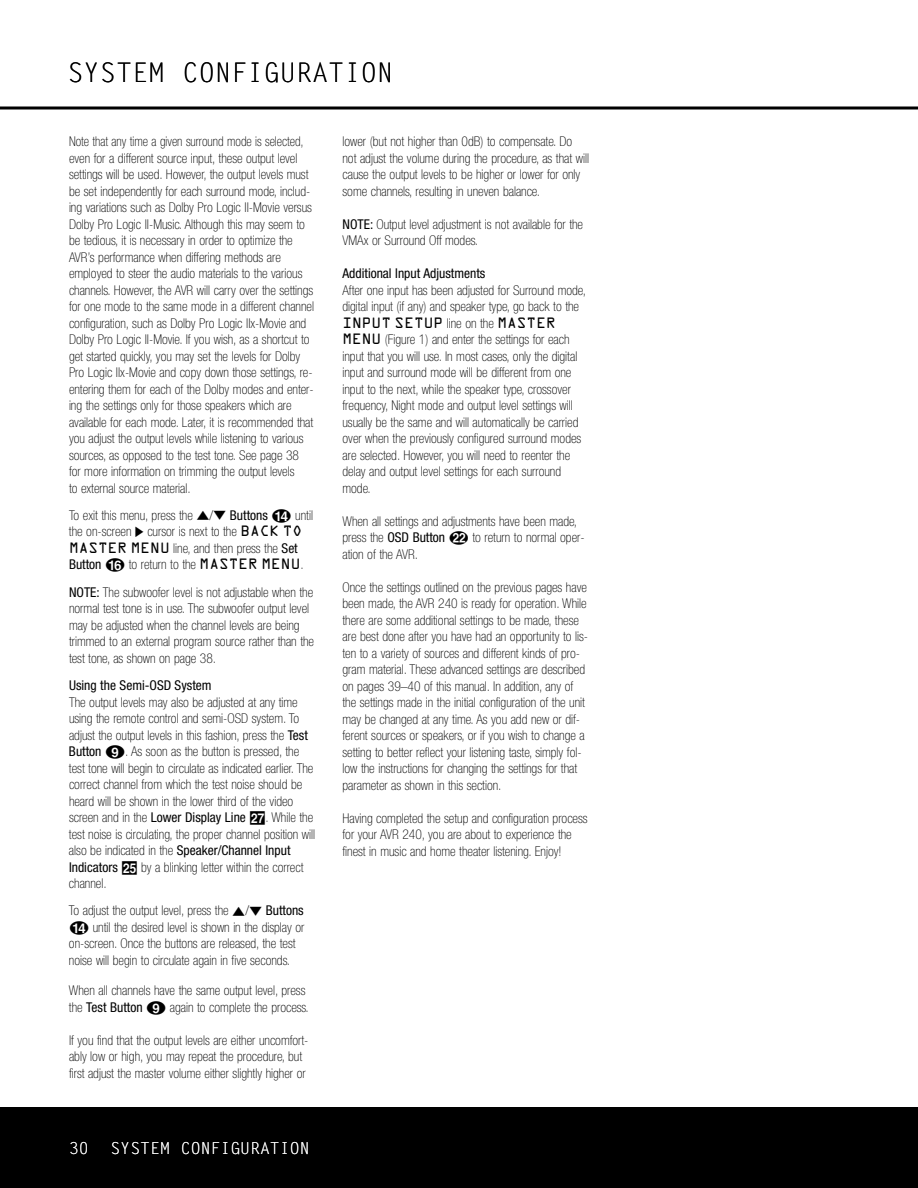
<style>
.page{position:relative;width:918px;height:1188px;background:#fff}
.page>*{position:absolute;margin:0;border:0;box-sizing:border-box;transform-origin:0 0}
.t1{font:27px "Letter Gothic";color:#000}
.t2{font:16.5px "Letter Gothic";color:#fff}
.t3{font:100 condensed 13.5px/16.5px "Helvetica Neue";color:#000}
.t4{font:100 condensed 13.5px/16.5px "Helvetica Neue";color:#000;scale:.96 1}
.t5{font:condensed 13.5px "Helvetica Neue";color:#000}
.t6{font:13.5px "OCRA";color:#000}
.s1{font-family:"Sym Dot Sqr Font";font-weight:400;font-stretch:normal;font-size:9px}
.s2{font-weight:400}
.s3{font-family:"Sym Dot Sqr Font";font-weight:400;font-stretch:normal}
.s4{font-family:"Sym Dot Sqr Font";font-weight:400;font-stretch:normal;font-size:10.5px}
.s5{font-family:"OCRA";font-weight:400;font-stretch:normal}
.s6{font-family:"Harman Quad Num";font-weight:400;font-stretch:normal}
.s7{font-family:"Helvetica Neue";font-weight:100;font-stretch:condensed}
</style>
<div class="page">
<svg style="left:0;top:106px;width:918px;height:4px"></svg>
<div style="left:0;top:1107px;width:918px;height:81px;background:#000"></div>
<h1 class="t1" style="left:68px;top:60px;width:327px">SYSTEM CONFIGURATION</h1>
<p class="t4" style="left:69px;top:134px;width:257px">Note that any time a given surround mode is selected, even for a different source input, these output level settings will be used. However, the output levels must be set independently for each surround mode, includ&shy;ing variations such as Dolby Pro Logic II-Movie versus Dolby Pro Logic II-Music. Although this may seem to be tedious, it is necessary in order to optimize the AVR’s performance when differing methods are employed to steer the audio materials to the various channels. However, the AVR will carry over the settings for one mode to the same mode in a different channel configuration, such as Dolby Pro Logic IIx-Movie and Dolby Pro Logic II-Movie. If you wish, as a shortcut to get started quickly, you may set the levels for Dolby Pro Logic IIx-Movie and copy down those settings, re&shy;entering them for each of the Dolby modes and enter&shy;ing the settings only for those speakers which are available for each mode. Later, it is recommended that you adjust the output levels while listening to various sources, as opposed to the test tone. See page 38 for more information on trimming the output levels<br>to external source material.</p>
<p class="t3" style="left:69px;top:508px;width:246px">To exit this menu, press the <span class="s1">⁄</span>/<span class="s1">¤</span> <span class="s2">Buttons</span> <span class="s3">N</span> until</p>
<p class="t3" style="left:69px;top:525px;width:235px">the on-screen <span class="s4">›</span> cursor is next to the <span class="s5">BACK TO</span></p>
<p class="t3" style="left:131px;top:541px;width:168px"><span class="s5">MENU</span> line, and then press the <span class="s2">Set</span></p>
<p class="t3" style="left:69px;top:558px;width:236px"><span class="s2">Button</span> <span class="s3">P</span> to return to the <span class="s5">MASTER MENU</span>.</p>
<p class="t3" style="left:69px;top:585px;width:247px"><span class="s2">NOTE:</span> The subwoofer level is not adjustable when the normal test tone is in use. The subwoofer output level may be adjusted when the channel levels are being trimmed to an external program source rather than the test tone, as shown on page 38.</p>
<p class="t5" style="left:69px;top:680px;width:144px">Using the Semi-OSD System</p>
<p class="t3" style="left:69px;top:695px;width:248px">The output levels may also be adjusted at any time using the remote control and semi-OSD system. To adjust the output levels in this fashion, press the <span class="s2">Test Button</span> <span class="s3">I</span>. As soon as the button is pressed, the test tone will begin to circulate as indicated earlier. The correct channel from which the test noise should be heard will be shown in the lower third of the video screen and in the <span class="s2">Lower Display Line</span> <span class="s6">Q</span>. While the test noise is circulating, the proper channel position will also be indicated in the <span class="s2">Speaker/Channel Input Indicators</span> <span class="s6">O</span> by a blinking letter within the correct channel.</p>
<p class="t3" style="left:69px;top:903px;width:237px">To adjust the output level, press the <span class="s1">⁄</span>/<span class="s1">¤</span> <span class="s2">Buttons </span><span class="s3">N</span> until the desired level is shown in the display or on-screen. Once the buttons are released, the test noise will begin to circulate again in five seconds.</p>
<p class="t3" style="left:69px;top:983px;width:241px">When all channels have the same output level, press the <span class="s2">Test Button</span> <span class="s3">I</span> again to complete the process.</p>
<p class="t3" style="left:69px;top:1033px;width:241px">If you find that the output levels are either uncomfort&shy;ably low or high, you may repeat the procedure, but first adjust the master volume either slightly higher or</p>
<p class="t2" style="left:69px;top:1141px;width:21px">30</p>
<p class="t2" style="left:111px;top:1141px;width:200px">SYSTEM CONFIGURATION</p>
<p class="t3" style="left:342px;top:134px;width:248px">lower (but not higher than 0dB) to compensate. Do not adjust the volume during the procedure, as that will cause the output levels to be higher or lower for only some channels, resulting in uneven balance.</p>
<p class="t3" style="left:342px;top:217px;width:242px"><span class="s2">NOTE:</span> Output level adjustment is not available for the<br>VMAx or Surround Off modes.</p>
<p class="t5" style="left:342px;top:269px;width:144px">Additional Input Adjustments</p>
<p class="t3" style="left:342px;top:283px;width:245px">After one input has been adjusted for Surround mode, digital input (if any) and speaker type, go back to the</p>
<p class="t6" style="left:342px;top:317px;width:215px">INPUT SETUP <span class="s7">line on the</span> MASTER</p>
<p class="t3" style="left:342px;top:332px;width:240px"><span class="s5">MENU</span> (Figure 1) and enter the settings for each input that you will use. In most cases, only the digital input and surround mode will be different from one input to the next, while the speaker type, crossover frequency, Night mode and output level settings will usually be the same and will automatically be carried over when the previously configured surround modes are selected. However, you will need to reenter the delay and output level settings for each surround mode.</p>
<p class="t3" style="left:342px;top:514px;width:244px">When all settings and adjustments have been made, press the <span class="s2">OSD Button</span> <span class="s3">V</span> to return to normal oper&shy;ation of the AVR.</p>
<p class="t3" style="left:342px;top:580px;width:247px">Once the settings outlined on the previous pages have been made, the AVR 240 is ready for operation. While there are some additional settings to be made, these are best done after you have had an opportunity to lis&shy;ten to a variety of sources and different kinds of pro&shy;gram material. These advanced settings are described on pages 39–40 of this manual. In addition, any of the settings made in the initial configuration of the unit may be changed at any time. As you add new or dif&shy;ferent sources or speakers, or if you wish to change a setting to better reflect your listening taste, simply fol&shy;low the instructions for changing the settings for that parameter as shown in this section.</p>
<p class="t3" style="left:342px;top:811px;width:247px">Having completed the setup and configuration process for your AVR 240, you are about to experience the finest in music and home theater listening. Enjoy!</p>
</div>
